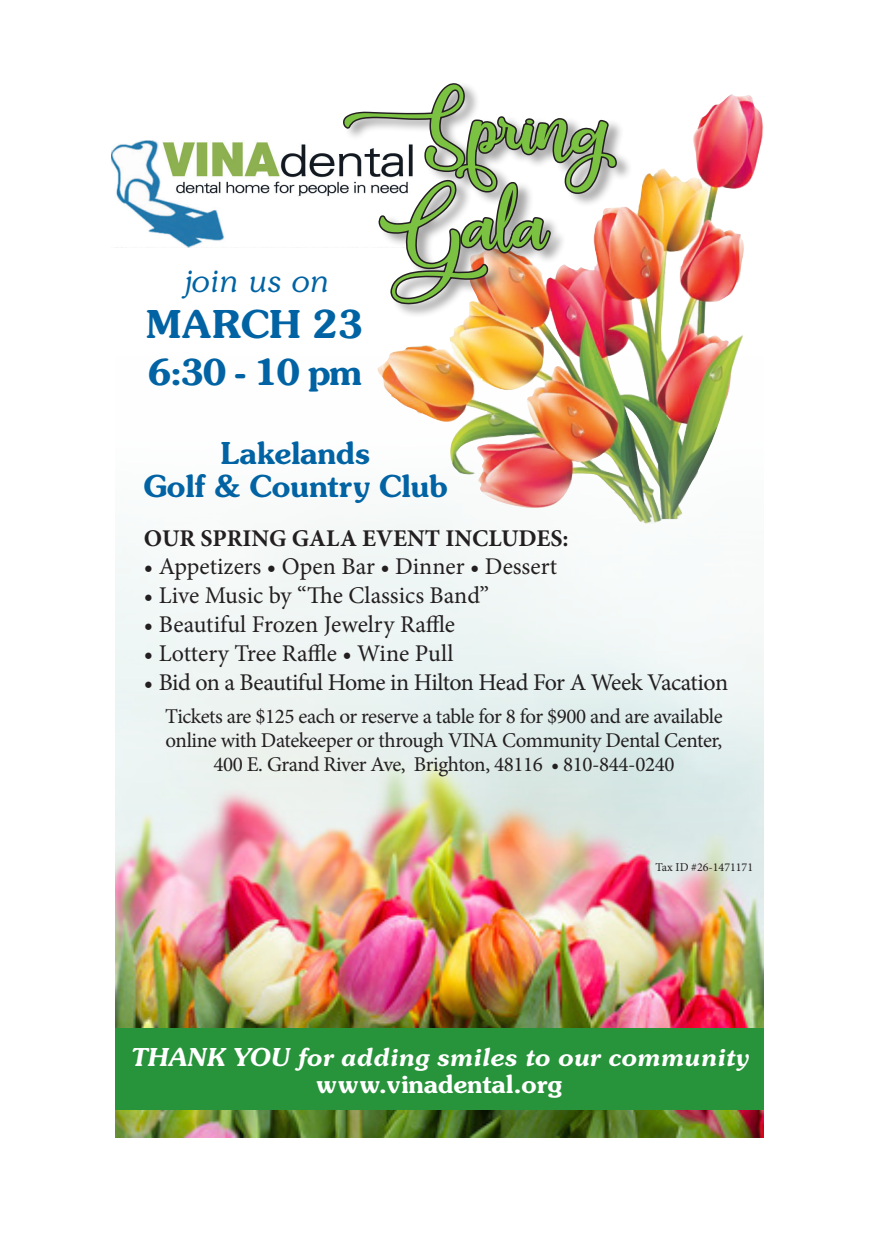
<style>
.page{position:relative;width:879px;height:1246px;background:#fff}
.page>*{position:absolute;margin:0;border:0;box-sizing:border-box;transform-origin:0 0}
.t1{font:81px/97.2px "Pacific Again";color:#7bc142;text-align:center}
.t2{font:42px "Souvenir Demi DTC";color:#0163a3}
.t3{font:39px "Souvenir Demi DTC";color:#0163a3}
.t4{font:36px "Souvenir Light Italic DTC";color:#0163a3}
.t5{font:33px/33px "Souvenir Demi DTC";color:#0163a3;text-align:center}
.t6{font:27px "Souvenir Demi Italic DTC";color:#fff}
.t7{font:27px "Souvenir Demi DTC";color:#fff}
.t8{font:24px "Minion Pro";letter-spacing:-.005em;color:#231f20}
.t9{font:24px "Minion Pro";letter-spacing:-.025em;color:#231f20}
.t10{font:700 24px "Minion Pro";color:#231f20}
.t11{font:21px/24px "Minion Pro";letter-spacing:-.02em;color:#231f20;text-align:center}
.t12{font:12px "Minion Pro";color:#231f20}
</style>
<div class="page">
<img style="left:389px;top:104px;width:330px;height:253px">
<img style="left:111px;top:140px;width:229px;height:107px">
<div style="left:344px;top:81px;width:289px;height:238px;background:#231f20;opacity:.4"></div>
<svg style="left:340px;top:81px;width:279px;height:225px"></svg>
<img style="left:115px;top:357px;width:648px;height:780px">
<div style="left:115px;top:1028px;width:648px;height:81px;background:#27933a"></div>
<h1 class="t1" style="left:344px;top:72px;width:265px">Spring<br>Gala</h1>
<h3 class="t4" style="left:182px;top:259px;width:148px">join us on</h3>
<h2 class="t2" style="left:146px;top:300px;width:219px">MARCH 23</h2>
<h3 class="t3" style="left:148px;top:350px;width:215px">6:30 - 10 pm</h3>
<h3 class="t5" style="left:143px;top:437px;width:306px">Lakelands<br>Golf &amp; Country Club</h3>
<p class="t10" style="left:144px;top:521px;width:426px">OUR SPRING GALA EVENT INCLUDES:</p>
<p class="t8" style="left:144px;top:550px;width:415px">• Appetizers • Open Bar • Dinner • Dessert</p>
<p class="t8" style="left:144px;top:579px;width:346px">• Live Music by “The Classics Band”</p>
<p class="t8" style="left:144px;top:608px;width:312px">• Beautiful Frozen Jewelry Raffle</p>
<p class="t8" style="left:144px;top:637px;width:311px">• Lottery Tree Raffle • Wine Pull</p>
<p class="t9" style="left:144px;top:666px;width:585px">• Bid on a Beautiful Home in Hilton Head For A Week Vacation</p>
<p class="t11" style="left:165px;top:704px;width:559px">Tickets are $125 each or reserve a table for 8 for $900 and are available online with Datekeeper or through VINA Community Dental Center,<br>400 E. Grand River Ave, Brighton, 48116 • 810-844-0240</p>
<p class="t12" style="left:655px;top:859px;width:99px">Tax ID #26-1471171</p>
<p class="t6" style="left:130px;top:1041px;width:619px">THANK YOU for adding smiles to our community</p>
<p class="t7" style="left:317px;top:1068px;width:246px">www.vinadental.org</p>
</div>
